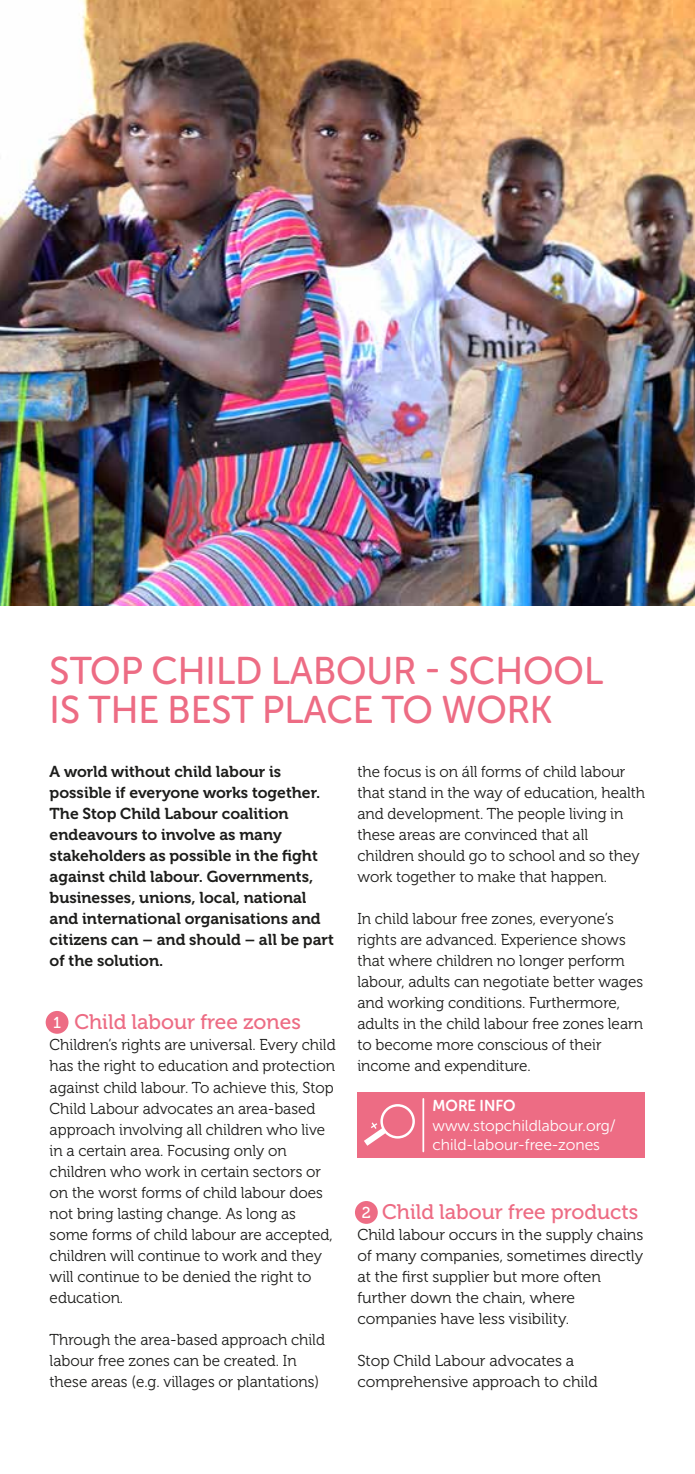
<style>
.page{position:relative;width:695px;height:1474px;background:#fff}
.page>*{position:absolute;margin:0;border:0;box-sizing:border-box;transform-origin:0 0}
.t1{font:38.5px/38.5px "Museo Sans Rounded 500";color:#ed6c84}
.t2{font:21px "Museo 500";color:#ed6c84}
.t3{font:15.75px/21px "Museo 300";color:#1d1d1b}
.t4{font:15.75px/21px "Museo 700";color:#1d1d1b}
.t5{font:15.75px/19.2px "Museo Sans Rounded 300";color:#fff}
.t6{font:15.75px "Museo Sans Rounded 700";color:#fff}
.t7{font:15.75px "Museo 500";color:#fff}
</style>
<div class="page">
<img style="left:0;top:0;width:694px;height:605px">
<div style="left:357px;top:1092px;width:288px;height:66px;background:#ed6c84"></div>
<hr style="left:422px;top:1098px;width:2px;height:53px;background:#fff">
<div style="left:380px;top:1104px;width:35px;height:34px;border:2px solid #fff;border-radius:50%"></div>
<svg style="left:364px;top:1122px;width:22px;height:23px"></svg>
<div style="left:46px;top:1010px;width:22px;height:23px;background:#ed6c84;border-radius:50%"></div>
<div style="left:355px;top:1200px;width:23px;height:23px;background:#ed6c84;border-radius:50%"></div>
<h1 class="t1" style="left:50px;top:651px;width:555px">STOP CHILD LABOUR - SCHOOL<br>IS THE BEST PLACE TO WORK</h1>
<p class="t4" style="left:50px;top:761px;width:286px">A world without child labour is possible if everyone works together.<br>The Stop Child Labour coalition endeavours to involve as many stakeholders as possible in the fight against child labour. Governments, businesses, unions, local, national and international organisations and citizens can – and should – all be part of the solution.</p>
<h2 class="t2" style="left:74px;top:1010px;width:228px">Child labour free zones</h2>
<p class="t3" style="left:50px;top:1034px;width:287px">Children’s rights are universal. Every child has the right to education and protection against child labour. To achieve this, Stop Child Labour advocates an area-based approach involving all children who live in a certain area. Focusing only on children who work in certain sectors or on the worst forms of child labour does not bring lasting change. As long as some forms of child labour are accepted, children will continue to work and they will continue to be denied the right to education.</p>
<p class="t3" style="left:50px;top:1328px;width:277px">Through the area-based approach child labour free zones can be created. In these areas (e.g. villages or plantations)</p>
<p class="t7" style="left:53px;top:1013px;width:9px">1</p>
<p class="t3" style="left:357px;top:761px;width:289px">the focus is on áll forms of child labour that stand in the way of education, health and development. The people living in these areas are convinced that all children should go to school and so they work together to make that happen.</p>
<p class="t3" style="left:357px;top:908px;width:287px">In child labour free zones, everyone’s rights are advanced. Experience shows that where children no longer perform labour, adults can negotiate better wages and working conditions. Furthermore, adults in the child labour free zones learn to become more conscious of their income and expenditure.</p>
<p class="t6" style="left:432px;top:1097px;width:85px">MORE INFO</p>
<p class="t5" style="left:432px;top:1115px;width:185px">www.stopchildlabour.org/ child-labour-free-zones</p>
<h2 class="t2" style="left:382px;top:1199px;width:257px">Child labour free products</h2>
<p class="t3" style="left:357px;top:1223px;width:287px">Child labour occurs in the supply chains of many companies, sometimes directly at the first supplier but more often further down the chain, where companies have less visibility.</p>
<p class="t3" style="left:357px;top:1349px;width:242px">Stop Child Labour advocates a comprehensive approach to child</p>
<p class="t7" style="left:362px;top:1203px;width:11px">2</p>
</div>
